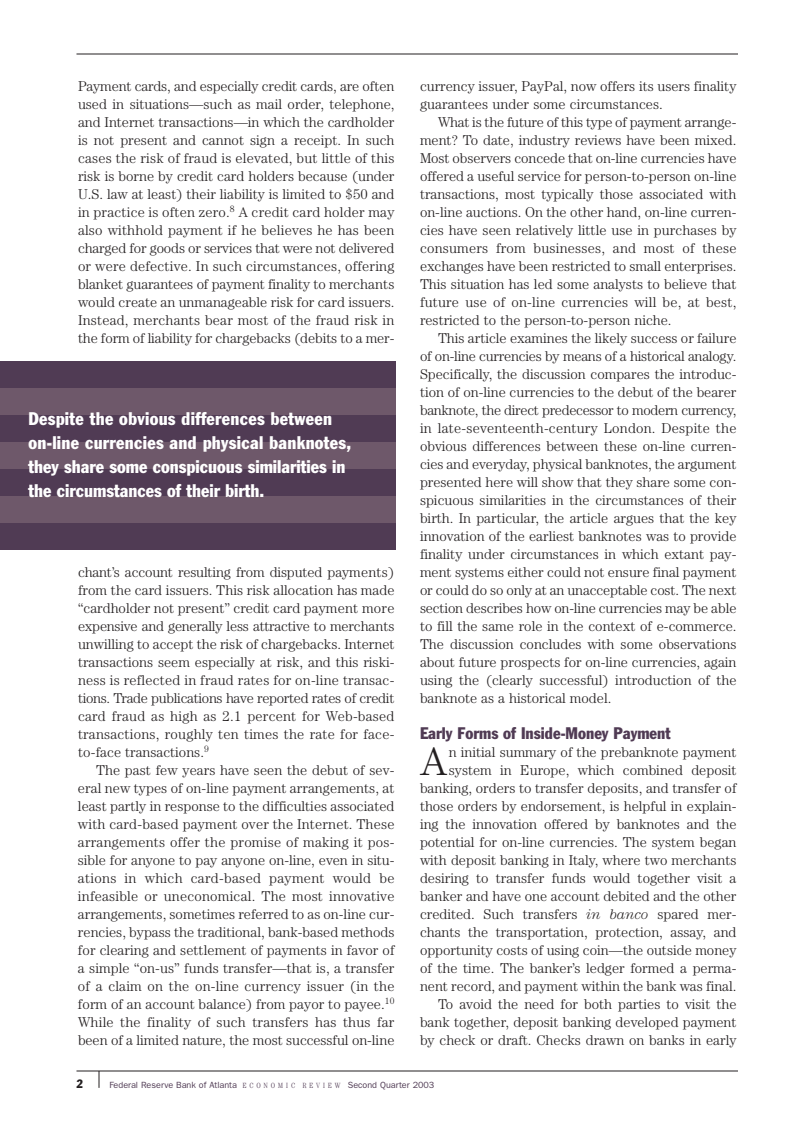
<style>
.page{position:relative;width:810px;height:1134px;background:#fff}
.page>*{position:absolute;margin:0;border:0;box-sizing:border-box;transform-origin:0 0}
.t1{font:300 40.35px "Century";color:#231f20}
.t2{font:condensed 18px/24px "Franklin Gothic";letter-spacing:.015em;color:#fff}
.t3{font:condensed 16.5px "Franklin Gothic";color:#503b54}
.t4{font:300 14.25px/18px "Century";color:#231f20;text-align:justify}
.t5{font:condensed 12px "Franklin Gothic";color:#231f20}
.t6{font:9px "Franklin Gothic";color:#503b54}
.s1{font-style:italic}
.s2{font-family:"Century";font-weight:300;font-stretch:condensed;font-size:7.5px}
</style>
<div class="page">
<hr style="left:76px;top:54px;width:662px;height:1px;background:#231f20">
<hr style="left:76px;top:1071px;width:662px;height:1px;background:#231f20">
<svg style="left:99px;top:1071px;width:1px;height:17px"></svg>
<div style="left:0;top:362px;width:396px;height:188px;background:#6e586a"></div>
<div style="left:0;top:362px;width:396px;height:26px;background:#503b54"></div>
<div style="left:0;top:416px;width:396px;height:26px;background:#503b54"></div>
<div style="left:0;top:470px;width:396px;height:26px;background:#503b54"></div>
<div style="left:0;top:524px;width:396px;height:26px;background:#503b54"></div>
<p class="t4" style="left:78px;top:78px;width:318px">Payment cards, and especially credit cards, are often used in situations—such as mail order, telephone, and Internet transactions—in which the cardholder is not present and cannot sign a receipt. In such cases the risk of fraud is elevated, but little of this risk is borne by credit card holders because (under U.S. law at least) their liability is limited to $50 and in practice is often zero.<sup>8</sup> A credit card holder may also withhold payment if he believes he has been charged for goods or services that were not delivered or were defective. In such circumstances, offering blanket guarantees of payment finality to merchants would create an unmanageable risk for card issuers.<br>Instead, merchants bear most of the fraud risk in the form of liability for chargebacks (debits to a mer-</p>
<p class="t2" style="left:28px;top:408px;width:324px">Despite the obvious differences between on-line currencies and physical banknotes, they share some conspicuous similarities in the circumstances of their birth.</p>
<p class="t4" style="left:78px;top:564px;width:318px">chant’s account resulting from disputed payments) from the card issuers. This risk allocation has made “cardholder not present” credit card payment more expensive and generally less attractive to merchants unwilling to accept the risk of chargebacks. Internet transactions seem especially at risk, and this riski&shy;ness is reflected in fraud rates for on-line transac&shy;tions. Trade publications have reported rates of credit card fraud as high as 2.1 percent for Web-based transactions, roughly ten times the rate for face&shy;to-face transactions.<sup>9</sup></p>
<p class="t4" style="left:78px;top:762px;width:318px;text-indent:18px">The past few years have seen the debut of sev&shy;eral new types of on-line payment arrangements, at least partly in response to the difficulties associated with card-based payment over the Internet. These arrangements offer the promise of making it pos&shy;sible for anyone to pay anyone on-line, even in situ&shy;ations in which card-based payment would be infeasible or uneconomical. The most innovative arrangements, sometimes referred to as on-line cur&shy;rencies, bypass the traditional, bank-based methods for clearing and settlement of payments in favor of a simple “on-us” funds transfer—that is, a transfer of a claim on the on-line currency issuer (in the form of an account balance) from payor to payee.<sup>10<br></sup>While the finality of such transfers has thus far been of a limited nature, the most successful on-line</p>
<p class="t4" style="left:420px;top:78px;width:318px">currency issuer, PayPal, now offers its users finality guarantees under some circumstances.</p>
<p class="t4" style="left:420px;top:114px;width:318px;text-indent:18px">What is the future of this type of payment arrange&shy;ment? To date, industry reviews have been mixed.<br>Most observers concede that on-line currencies have offered a useful service for person-to-person on-line transactions, most typically those associated with on-line auctions. On the other hand, on-line curren&shy;cies have seen relatively little use in purchases by consumers from businesses, and most of these exchanges have been restricted to small enterprises.<br>This situation has led some analysts to believe that future use of on-line currencies will be, at best, restricted to the person-to-person niche.</p>
<p class="t4" style="left:420px;top:330px;width:318px;text-indent:18px">This article examines the likely success or failure of on-line currencies by means of a historical analogy.<br>Specifically, the discussion compares the introduc&shy;tion of on-line currencies to the debut of the bearer banknote, the direct predecessor to modern currency, in late-seventeenth-century London. Despite the obvious differences between these on-line curren&shy;cies and everyday, physical banknotes, the argument presented here will show that they share some con&shy;spicuous similarities in the circumstances of their birth. In particular, the article argues that the key innovation of the earliest banknotes was to provide finality under circumstances in which extant pay&shy;ment systems either could not ensure final payment or could do so only at an unacceptable cost. The next section describes how on-line currencies may be able to fill the same role in the context of e-commerce.<br>The discussion concludes with some observations about future prospects for on-line currencies, again using the (clearly successful) introduction of the banknote as a historical model.</p>
<p class="t3" style="left:420px;top:727px;width:252px">Early Forms of Inside-Money Payment</p>
<h1 class="t1" style="left:420px;top:747px;width:28px">A</h1>
<p class="t4" style="left:420px;top:744px;width:318px;text-align:right">n initial summary of the prebanknote payment system in Europe, which combined deposit banking, orders to transfer deposits, and transfer of those orders by endorsement, is helpful in explain&shy;ing the innovation offered by banknotes and the potential for on-line currencies. The system began with deposit banking in Italy, where two merchants desiring to transfer funds would together visit a banker and have one account debited and the other credited. Such transfers <span class="s1">in banco</span> spared mer&shy;chants the transportation, protection, assay, and opportunity costs of using coin—the outside money of the time. The banker’s ledger formed a perma&shy;nent record, and payment within the bank was final.<br>To avoid the need for both parties to visit the bank together, deposit banking developed payment by check or draft. Checks drawn on banks in early</p>
<p class="t5" style="left:76px;top:1079px;width:8px">2</p>
<p class="t6" style="left:110px;top:1081px;width:326px">Federal Reserve Bank of Atlanta <span class="s2">E C O N O M I C R E V I E W</span> Second Quarter 2003</p>
</div>
